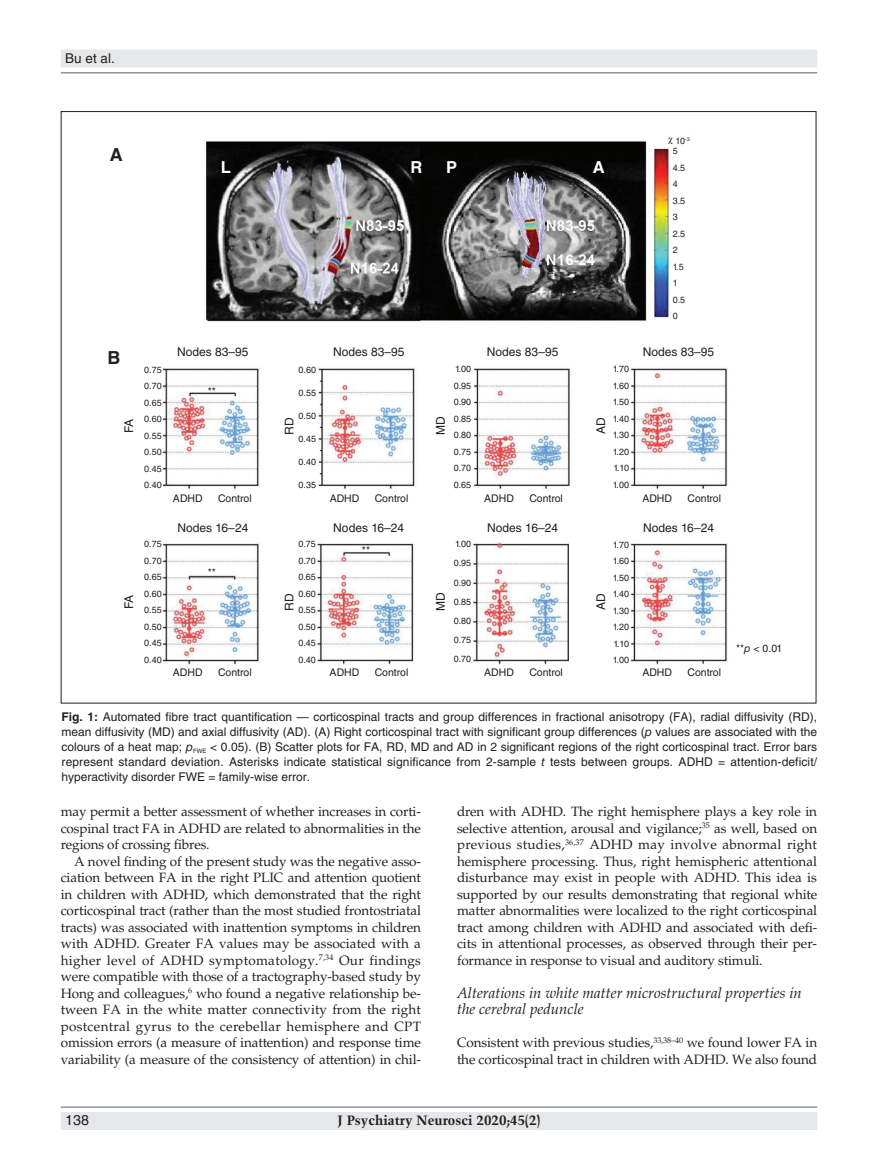
<style>
.page{position:relative;width:878px;height:1175px;background:#fff}
.page>*{position:absolute;margin:0;border:0;box-sizing:border-box;transform-origin:0 0}
.t1{font:700 18px "Helvetica LT Std";color:#231f20}
.t2{font:700 16.5px "Helvetica LT Std";color:#fff}
.t3{font:italic 15px/16.5px "Palatino LT Std";color:#231f20}
.t4{font:14.25px "Helvetica LT Std";color:#231f20}
.t5{font:13.5px/16.5px "Palatino LT Std";letter-spacing:-.01em;color:#231f20;text-align:justify}
.t6{font:700 13.5px "Trump Mediaeval LT Std";color:#231f20}
.t7{font:13.5px "Helvetica LT Std";color:#231f20}
.t8{font:12px/15px "Helvetica LT Std";color:#231f20;text-align:justify}
.t9{font:10.5px "Helvetica LT Std";color:#231f20}
.t10{font:9px/16.5px "Helvetica LT Std";color:#231f20;text-align:justify}
.s1{font-style:italic}
.s2{font-weight:700}
</style>
<div class="page">
<div style="left:61px;top:50px;width:756px;height:18px;background:#e6e7e9"></div>
<hr style="left:61px;top:72px;width:756px;height:2px;background:#939598">
<div style="left:61px;top:1112px;width:756px;height:18px;background:#e6e7e9"></div>
<hr style="left:61px;top:1106px;width:756px;height:1px;background:#939598">
<img style="left:162px;top:141px;width:566px;height:524px">
<svg style="left:668px;top:141px;width:4px;height:4px"></svg>
<p class="t7" style="left:65px;top:50px;width:51px">Bu et al.</p>
<h1 class="t1" style="left:110px;top:144px;width:14px">A</h1>
<p class="t2" style="left:221px;top:157px;width:12px">L</p>
<p class="t2" style="left:410px;top:157px;width:13px">R</p>
<p class="t2" style="left:446px;top:157px;width:13px">P</p>
<p class="t2" style="left:592px;top:157px;width:13px">A</p>
<p class="t10" style="left:675px;top:133px;width:16px">10<sup>-3</sup></p>
<p class="t10" style="left:672px;top:143px;width:14px;text-align:left">5<br>4.5<br>4<br>3.5<br>3<br>2.5<br>2<br>1.5<br>1<br>0.5<br>0</p>
<h1 class="t1" style="left:108px;top:347px;width:14px">B</h1>
<p class="t8" style="left:177px;top:344px;width:73px">Nodes 83–95</p>
<p class="t8" style="left:333px;top:344px;width:73px">Nodes 83–95</p>
<p class="t8" style="left:487px;top:344px;width:73px">Nodes 83–95</p>
<p class="t8" style="left:642px;top:344px;width:73px">Nodes 83–95</p>
<p class="t10" style="left:454px;top:361px;width:19px">1.00<br>0.95<br>0.90<br>0.85<br>0.80<br>0.75<br>0.70<br>0.65</p>
<p class="t10" style="left:613px;top:361px;width:18px">1.70<br>1.60<br>1.50<br>1.40<br>1.30<br>1.20<br>1.10<br>1.00</p>
<p class="t10" style="left:144px;top:361px;width:19px">0.75<br>0.70<br>0.65<br>0.60<br>0.55<br>0.50<br>0.45<br>0.40</p>
<p class="t10" style="left:298px;top:361px;width:19px">0.60</p>
<p class="t10" style="left:298px;top:384px;width:19px">0.55</p>
<p class="t10" style="left:298px;top:407px;width:19px">0.50</p>
<p class="t10" style="left:298px;top:430px;width:19px">0.45</p>
<p class="t10" style="left:298px;top:453px;width:19px">0.40</p>
<p class="t10" style="left:298px;top:476px;width:19px">0.35</p>
<p class="t9" style="left:208px;top:385px;width:10px">**</p>
<p class="t8" style="left:121px;top:433px;width:16px;rotate:-90deg">FA</p>
<p class="t8" style="left:282px;top:434px;width:19px;rotate:-90deg">RD</p>
<p class="t8" style="left:433px;top:435px;width:20px;rotate:-90deg">MD</p>
<p class="t8" style="left:593px;top:434px;width:18px;rotate:-90deg">AD</p>
<p class="t9" style="left:173px;top:492px;width:31px">ADHD</p>
<p class="t9" style="left:218px;top:492px;width:35px">Control</p>
<p class="t9" style="left:329px;top:492px;width:31px">ADHD</p>
<p class="t9" style="left:375px;top:492px;width:35px">Control</p>
<p class="t9" style="left:484px;top:492px;width:31px">ADHD</p>
<p class="t9" style="left:529px;top:492px;width:35px">Control</p>
<p class="t9" style="left:642px;top:492px;width:31px">ADHD</p>
<p class="t9" style="left:687px;top:492px;width:35px">Control</p>
<p class="t8" style="left:177px;top:520px;width:72px">Nodes 16–24</p>
<p class="t8" style="left:333px;top:520px;width:72px">Nodes 16–24</p>
<p class="t8" style="left:487px;top:520px;width:72px">Nodes 16–24</p>
<p class="t8" style="left:643px;top:520px;width:72px">Nodes 16–24</p>
<p class="t10" style="left:144px;top:536px;width:19px">0.75<br>0.70<br>0.65<br>0.60<br>0.55<br>0.50<br>0.45<br>0.40</p>
<p class="t10" style="left:298px;top:536px;width:19px">0.75<br>0.70<br>0.65<br>0.60<br>0.55<br>0.50<br>0.45<br>0.40</p>
<p class="t10" style="left:454px;top:534px;width:19px;line-height:19.2px">1.00<br>0.95<br>0.90<br>0.85<br>0.80<br>0.75<br>0.70</p>
<p class="t9" style="left:362px;top:544px;width:10px">**</p>
<p class="t9" style="left:208px;top:566px;width:10px">**</p>
<p class="t8" style="left:121px;top:609px;width:16px;rotate:-90deg">FA</p>
<p class="t8" style="left:282px;top:610px;width:19px;rotate:-90deg">RD</p>
<p class="t8" style="left:433px;top:611px;width:20px;rotate:-90deg">MD</p>
<p class="t8" style="left:593px;top:610px;width:18px;rotate:-90deg">AD</p>
<p class="t10" style="left:613px;top:536px;width:18px">1.70<br>1.60<br>1.50<br>1.40<br>1.30<br>1.20<br>1.10<br>1.00</p>
<p class="t9" style="left:173px;top:666px;width:31px">ADHD</p>
<p class="t9" style="left:218px;top:666px;width:35px">Control</p>
<p class="t9" style="left:329px;top:666px;width:31px">ADHD</p>
<p class="t9" style="left:375px;top:666px;width:35px">Control</p>
<p class="t9" style="left:484px;top:666px;width:31px">ADHD</p>
<p class="t9" style="left:529px;top:666px;width:35px">Control</p>
<p class="t9" style="left:642px;top:666px;width:31px">ADHD</p>
<p class="t9" style="left:687px;top:666px;width:35px">Control</p>
<p class="t9" style="left:736px;top:642px;width:48px">**<span class="s1">p</span> &lt; 0.01</p>
<p class="t8" style="left:62px;top:709px;width:757px"><span class="s2">Fig. 1:</span> Automated fibre tract quantification — corticospinal tracts and group differences in fractional anisotropy (FA), radial diffusivity (RD), mean diffusivity (MD) and axial diffusivity (AD). (A) Right corticospinal tract with significant group differences (<span class="s1">p</span> values are associated with the colours of a heat map; <span class="s1">p</span><sub>FWE</sub> &lt; 0.05). (B) Scatter plots for FA, RD, MD and AD in 2 significant regions of the right corticospinal tract. Error bars represent standard deviation. Asterisks indicate statistical significance from 2-sample <span class="s1">t</span> tests between groups. ADHD = attention-deficit/ hyperactivity disorder FWE = family-wise error.</p>
<p class="t5" style="left:61px;top:803px;width:361px">may permit a better assessment of whether increases in corti&shy;cospinal tract FA in ADHD are related to abnormalities in the regions of crossing fibres.</p>
<p class="t5" style="left:61px;top:853px;width:362px;text-indent:14px">A novel finding of the present study was the negative asso&shy;ciation between FA in the right PLIC and attention quotient in children with ADHD, which demonstrated that the right corticospinal tract (rather than the most studied frontostriatal tracts) was associated with inattention symptoms in children with ADHD. Greater FA values may be associated with a higher level of ADHD symptomatology.<sup>7,34</sup> Our findings were compatible with those of a tractography-based study by Hong and colleagues,<sup>6</sup> who found a negative relationship be&shy;tween FA in the white matter connectivity from the right postcentral gyrus to the cerebellar hemisphere and CPT omission errors (a measure of inattention) and response time variability (a measure of the consistency of attention) in chil-</p>
<p class="t5" style="left:457px;top:803px;width:362px">dren with ADHD. The right hemisphere plays a key role in selective attention, arousal and vigilance;<sup>35</sup> as well, based on previous studies,<sup>36,37</sup> ADHD may involve abnormal right hemisphere processing. Thus, right hemispheric attentional disturbance may exist in people with ADHD. This idea is supported by our results demonstrating that regional white matter abnormalities were localized to the right corticospinal tract among children with ADHD and associated with defi&shy;cits in attentional processes, as observed through their per&shy;formance in response to visual and auditory stimuli.</p>
<p class="t3" style="left:457px;top:984px;width:346px">Alterations in white matter microstructural properties in the cerebral peduncle</p>
<p class="t5" style="left:457px;top:1034px;width:362px">Consistent with previous studies,<sup>33,38–40</sup> we found lower FA in the corticospinal tract in children with ADHD. We also found</p>
<p class="t4" style="left:65px;top:1112px;width:25px">138</p>
<p class="t6" style="left:337px;top:1112px;width:204px">J Psychiatry Neurosci 2020;45(2)</p>
</div>
